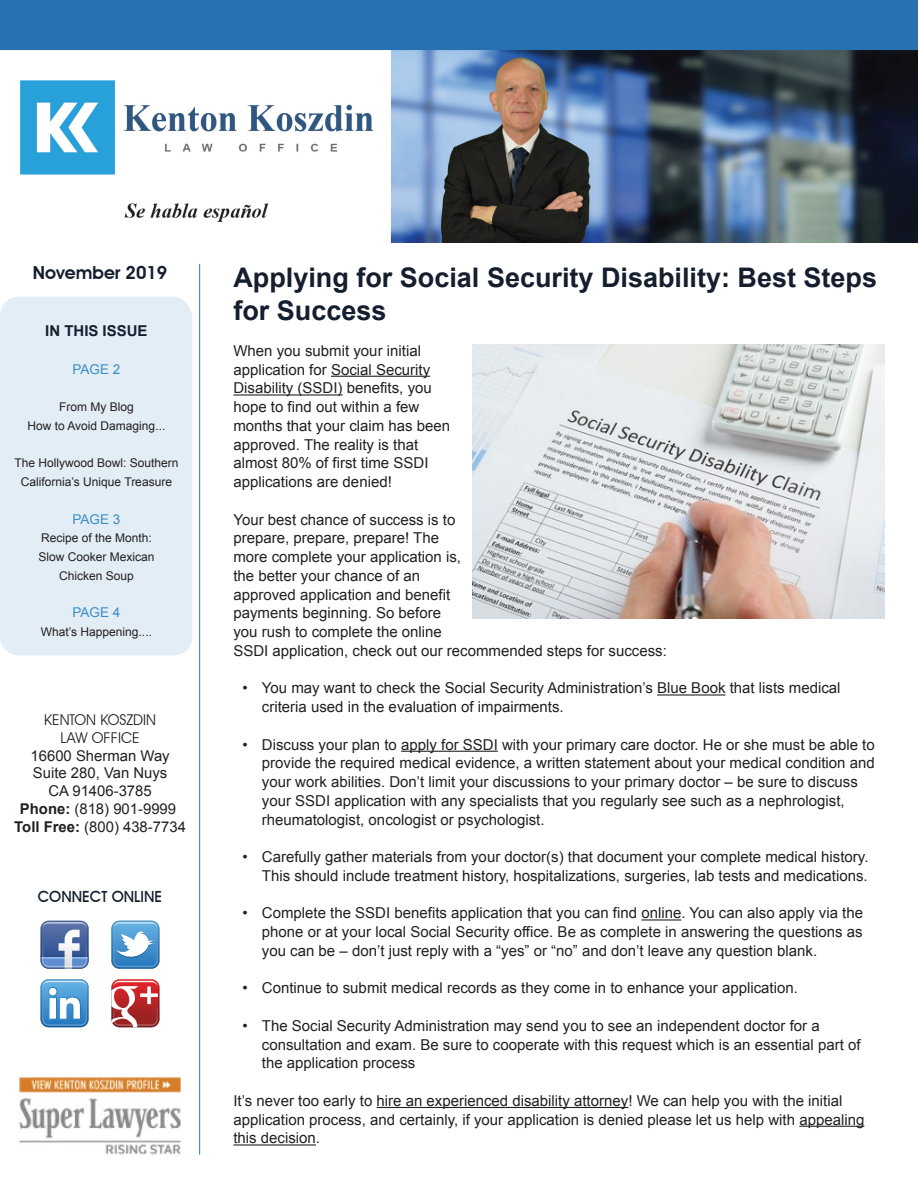
<style>
.page{position:relative;width:918px;height:1188px;background:#fff}
.page>*{position:absolute;margin:0;border:0;box-sizing:border-box;transform-origin:0 0}
.t1{font:700 27px/32.4px "Arial";color:#141e2e}
.t2{font:600 18px "Avant Garde IT Cby BT";color:#141e2e}
.t3{font:500 15.45px "Avant Garde IT Cby BT";color:#141e2e}
.t4{font:15px/18.8px "Arial";color:#231f20}
.t5{font:700 15px "Arial";color:#141e2e}
.t6{font:14.85px/17.9px "Arial";color:#231f20;text-align:center}
.t7{font:14.85px/17.9px "Avant Garde IT Cby BT";color:#231f20;text-align:center}
.t8{font:13.5px "Arial";color:#3b8cc1}
.t9{font:12px/18.8px "Arial";color:#231f20;text-align:center}
.s1{font-weight:700}
</style>
<div class="page">
<hr style="left:331px;top:376px;width:99px;height:1px;background:#231f20">
<hr style="left:233px;top:394px;width:110px;height:2px;background:#231f20">
<hr style="left:657px;top:694px;width:69px;height:2px;background:#231f20">
<hr style="left:401px;top:751px;width:97px;height:1px;background:#231f20">
<hr style="left:641px;top:919px;width:40px;height:2px;background:#231f20">
<hr style="left:377px;top:1107px;width:251px;height:1px;background:#231f20">
<hr style="left:799px;top:1126px;width:65px;height:1px;background:#231f20">
<hr style="left:233px;top:1144px;width:83px;height:2px;background:#231f20">
<hr style="left:199px;top:264px;width:1px;height:891px;background:#3b8cc1">
<div style="left:0;top:297px;width:192px;height:358px;background:#e2edf6"></div>
<img style="left:17px;top:1077px;width:164px;height:78px">
<svg style="left:41px;top:921px;width:48px;height:48px;background:#758db9"></svg>
<svg style="left:111px;top:979px;width:48px;height:48px"></svg>
<svg style="left:41px;top:979px;width:48px;height:48px"></svg>
<svg style="left:111px;top:921px;width:48px;height:48px"></svg>
<img style="left:0;top:0;width:918px;height:243px">
<img style="left:472px;top:345px;width:412px;height:274px">
<p class="t2" style="left:33px;top:261px;width:136px">November 2019</p>
<p class="t5" style="left:45px;top:321px;width:104px">IN THIS ISSUE</p>
<p class="t8" style="left:73px;top:360px;width:49px">PAGE 2</p>
<p class="t9" style="left:28px;top:398px;width:139px">From My Blog<br>How to Avoid Damaging...</p>
<p class="t9" style="left:14px;top:454px;width:166px">The Hollywood Bowl: Southern<br>California’s Unique Treasure</p>
<p class="t8" style="left:73px;top:510px;width:49px">PAGE 3</p>
<p class="t9" style="left:38px;top:529px;width:118px">Recipe of the Month:<br>Slow Cooker Mexican<br>Chicken Soup</p>
<p class="t8" style="left:73px;top:604px;width:49px">PAGE 4</p>
<p class="t9" style="left:41px;top:623px;width:113px">What’s Happening....</p>
<p class="t7" style="left:44px;top:711px;width:113px">KENTON KOSZDIN<br>LAW OFFICE</p>
<p class="t6" style="left:14px;top:747px;width:173px">16600 Sherman Way<br>Suite 280, Van Nuys<br>CA 91406-3785<br><span class="s1">Phone:</span> (818) 901-9999<br><span class="s1">Toll Free:</span> (800) 438-7734</p>
<p class="t3" style="left:38px;top:887px;width:126px">CONNECT ONLINE</p>
<h1 class="t1" style="left:233px;top:263px;width:645px">Applying for Social Security Disability: Best Steps for Success</h1>
<p class="t4" style="left:233px;top:341px;width:218px">When you submit your initial application for Social Security<br>Disability (SSDI) benefits, you hope to find out within a few months that your claim has been approved. The reality is that almost 80% of first time SSDI applications are denied!</p>
<p class="t4" style="left:233px;top:510px;width:435px">Your best chance of success is to<br>prepare, prepare, prepare! The<br>more complete your application is,<br>the better your chance of an<br>approved application and benefit<br>payments beginning. So before<br>you rush to complete the online<br>SSDI application, check out our recommended steps for success:</p>
<p class="t4" style="left:262px;top:679px;width:580px;text-indent:-20px">• You may want to check the Social Security Administration’s Blue Book that lists medical criteria used in the evaluation of impairments.</p>
<p class="t4" style="left:262px;top:735px;width:614px;text-indent:-20px">• Discuss your plan to apply for SSDI with your primary care doctor. He or she must be able to provide the required medical evidence, a written statement about your medical condition and your work abilities. Don’t limit your discussions to your primary doctor – be sure to discuss your SSDI application with any specialists that you regularly see such as a nephrologist, rheumatologist, oncologist or psychologist.</p>
<p class="t4" style="left:242px;top:848px;width:628px;text-align:right">• Carefully gather materials from your doctor(s) that document your complete medical history.<br>This should include treatment history, hospitalizations, surgeries, lab tests and medications.</p>
<p class="t4" style="left:262px;top:904px;width:603px;text-align:justify;text-indent:-20px">• Complete the SSDI benefits application that you can find online. You can also apply via the phone or at your local Social Security office. Be as complete in answering the questions as you can be – don’t just reply with a “yes” or “no” and don’t leave any question blank.</p>
<p class="t4" style="left:242px;top:979px;width:557px">• Continue to submit medical records as they come in to enhance your application.</p>
<p class="t4" style="left:262px;top:1016px;width:600px;text-indent:-20px">• The Social Security Administration may send you to see an independent doctor for a consultation and exam. Be sure to cooperate with this request which is an essential part of the application process</p>
<p class="t4" style="left:233px;top:1091px;width:632px">It’s never too early to hire an experienced disability attorney! We can help you with the initial application process, and certainly, if your application is denied please let us help with appealing this decision.</p>
</div>
